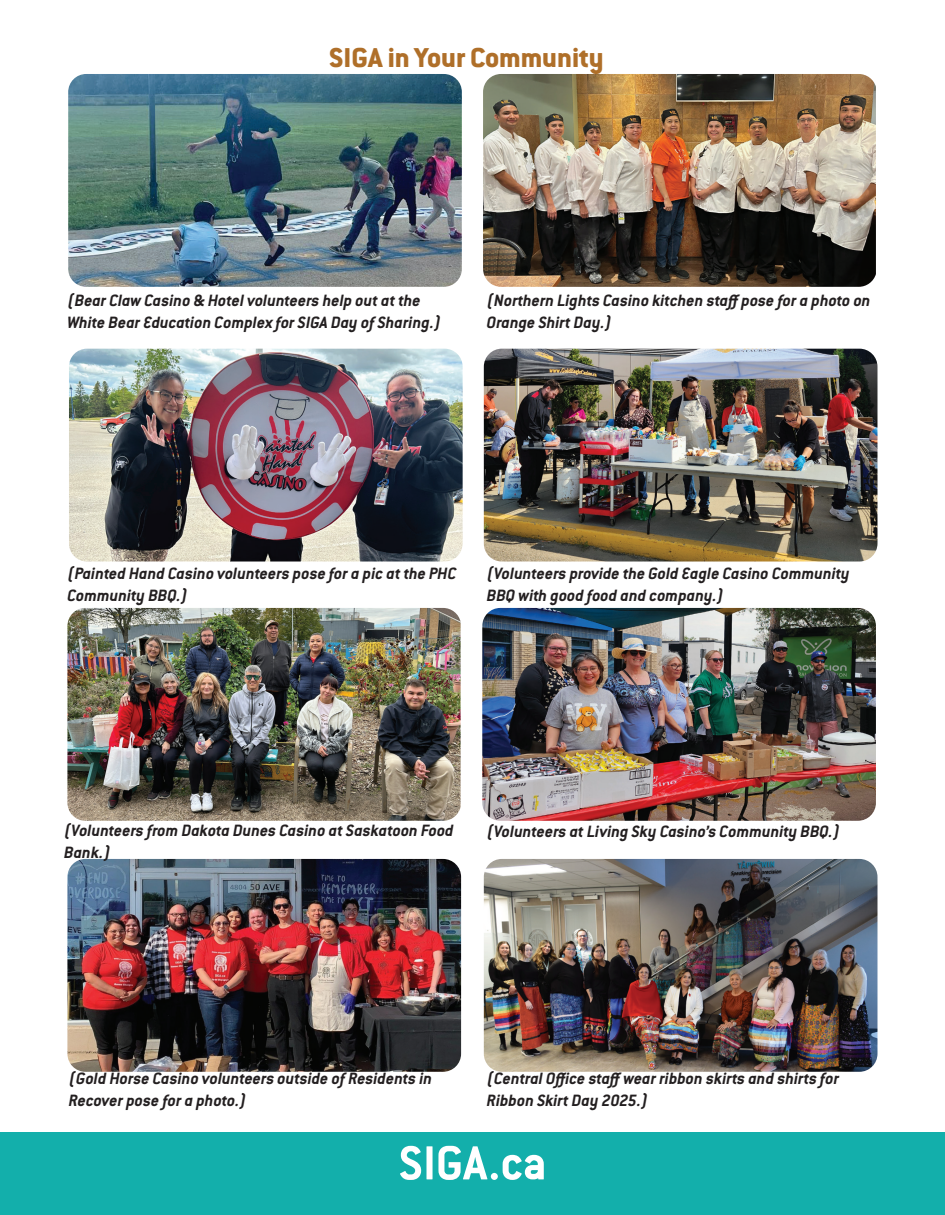
<style>
.page{position:relative;width:945px;height:1215px;background:#fff}
.page>*{position:absolute;margin:0;border:0;box-sizing:border-box;transform-origin:0 0}
.t1{font:700 52.5px "Conduit ITC Pro";letter-spacing:-.005em;color:#fff}
.t2{font:800 30px "Conduit ITC Pro";color:#af6f29}
.t3{font:italic 700 18px/21.6px "Conduit ITC Pro";color:#231f20}
</style>
<div class="page">
<div style="left:0;top:1133px;width:945px;height:82px;background:#13afab"></div>
<img style="left:68px;top:74px;width:394px;height:213px">
<img style="left:483px;top:74px;width:393px;height:213px">
<img style="left:69px;top:349px;width:394px;height:213px">
<img style="left:484px;top:349px;width:394px;height:213px">
<img style="left:67px;top:608px;width:394px;height:213px">
<img style="left:482px;top:608px;width:394px;height:213px">
<img style="left:67px;top:859px;width:394px;height:213px">
<img style="left:484px;top:859px;width:394px;height:213px">
<h2 class="t2" style="left:329px;top:40px;width:276px">SIGA in Your Community</h2>
<p class="t3" style="left:67px;top:290px;width:376px">(Bear Claw Casino &amp; Hotel volunteers help out at the<br>White Bear Education Complex for SIGA Day of Sharing.)</p>
<p class="t3" style="left:487px;top:290px;width:385px">(Northern Lights Casino kitchen staff pose for a photo on<br>Orange Shirt Day.)</p>
<p class="t3" style="left:67px;top:563px;width:391px">(Painted Hand Casino volunteers pose for a pic at the PHC<br>Community BBQ.)</p>
<p class="t3" style="left:487px;top:563px;width:364px">(Volunteers provide the Gold Eagle Casino Community<br>BBQ with good food and company.)</p>
<p class="t3" style="left:64px;top:820px;width:391px">(Volunteers from Dakota Dunes Casino at Saskatoon Food<br>Bank.)</p>
<p class="t3" style="left:487px;top:820px;width:355px">(Volunteers at Living Sky Casino’s Community BBQ.)</p>
<p class="t3" style="left:69px;top:1068px;width:365px">(Gold Horse Casino volunteers outside of Residents in<br>Recover pose for a photo.)</p>
<p class="t3" style="left:487px;top:1068px;width:354px">(Central Office staff wear ribbon skirts and shirts for<br>Ribbon Skirt Day 2025.)</p>
<h1 class="t1" style="left:398px;top:1133px;width:150px">SIGA.ca</h1>
</div>
